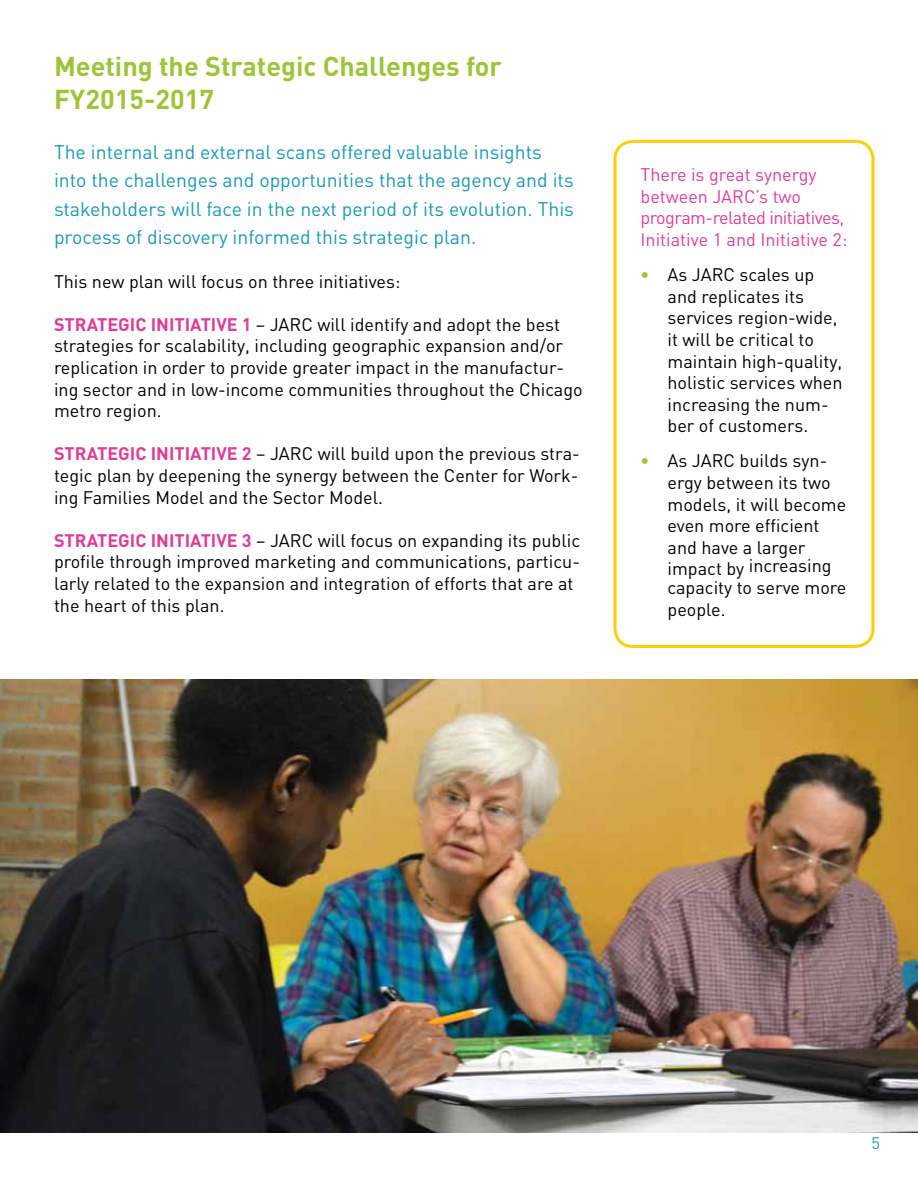
<style>
.page{position:relative;width:918px;height:1188px;background:#fff}
.page>*{position:absolute;margin:0;border:0;box-sizing:border-box;transform-origin:0 0}
.t1{font:700 27px/32.4px "DIN";color:#9fc439}
.t2{font:19.5px/28.5px "DIN";color:#1a9ab8}
.t3{font:18px/21.6px "DIN";color:#000}
.t4{font:18px/21.6px "DIN";color:#df3c96}
.t5{font:16.5px "DIN";color:#1a9ab8}
.s1{font-weight:700;color:#df3c96}
.s2{font-weight:700;color:#9fc439}
</style>
<div class="page">
<div style="left:614px;top:140px;width:260px;height:508px;border:3px solid #fecf09;border-radius:18px"></div>
<img style="left:0;top:680px;width:918px;height:452px">
<h1 class="t1" style="left:54px;top:49px;width:449px">MEETING THE STRATEGIC CHALLENGES FOR<br>FY2015-2017</h1>
<p class="t2" style="left:54px;top:137px;width:521px">The internal and external scans offered valuable insights into the challenges and opportunities that the agency and its stakeholders will face in the next period of its evolution. This process of discovery informed this strategic plan.</p>
<p class="t3" style="left:54px;top:270px;width:348px">This new plan will focus on three initiatives:</p>
<p class="t3" style="left:54px;top:313px;width:530px"><span class="s1">STRATEGIC I NITIATIVE 1</span> – JARC will identify and adopt the best strategies for scalability, including geographic expansion and/or replication in order to provide greater impact in the manufactur&shy;ing sector and in low-income communities throughout the Chicago metro region.</p>
<p class="t3" style="left:54px;top:443px;width:527px;text-align:justify"><span class="s1">STRATEGIC I NITIATIVE 2</span> – JARC will build upon the previous stra&shy;tegic plan by deepening the synergy between the Center for Work&shy;ing Families Model and the Sector Model.</p>
<p class="t3" style="left:54px;top:529px;width:528px"><span class="s1">STRATEGIC I NITIATIVE 3</span> – JARC will focus on expanding its public profile through improved marketing and communications, particu&shy;larly related to the expansion and integration of efforts that are at the heart of this plan.</p>
<p class="t4" style="left:641px;top:164px;width:208px">There is great synergy between JARC’s two program-related initiatives,<br>Initiative 1 and Initiative 2:</p>
<p class="t3" style="left:668px;top:264px;width:177px;text-indent:-27px"><span class="s2">•</span> As JARC scales up and replicates its services region-wide, it will be critical to maintain high-quality, holistic services when increasing the num&shy;ber of customers.</p>
<p class="t3" style="left:668px;top:450px;width:180px;text-indent:-27px"><span class="s2">•</span> As JARC builds syn&shy;ergy between its two models, it will become even more efficient and have a larger</p>
<p class="t3" style="left:668px;top:555px;width:180px">impact by increasing capacity to serve more people.</p>
<p class="t5" style="left:872px;top:1133px;width:10px">5</p>
</div>
